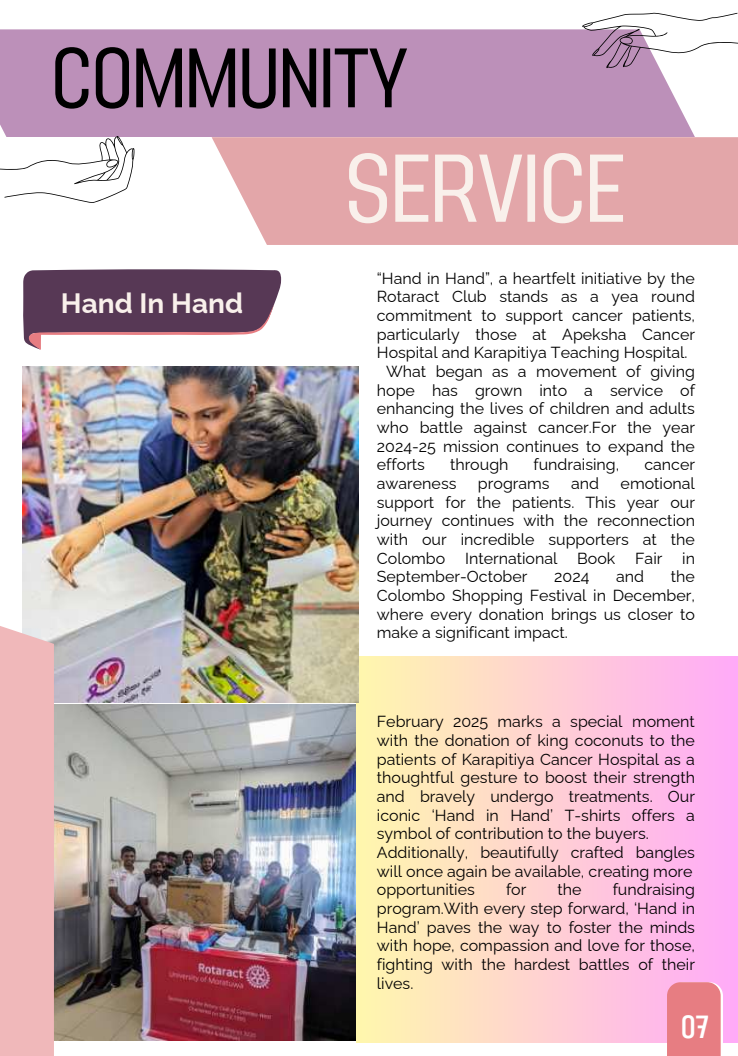
<style>
.page{position:relative;width:738px;height:1056px;background:#fff}
.page>*{position:absolute;margin:0;border:0;box-sizing:border-box;transform-origin:0 0}
.t1{font:96px "Adirek Sans 400";color:#f9f0eb}
.t2{font:84px "Adirek Sans 400";color:#000}
.t3{font:32px "Adirek Sans 500";color:#fff}
.t4{font:700 28px "Raleway";color:#f9f0eb}
.t5{font:16px/18.8px "Raleway";color:#000;text-align:justify}
</style>
<div class="page">
<div style="left:0;top:29px;width:695px;height:108px;background:#bc90b9"></div>
<div style="left:212px;top:137px;width:526px;height:108px;background:#e3a6a9"></div>
<img style="left:54px;top:704px;width:303px;height:336px">
<div style="left:357px;top:657px;width:381px;height:385px;background:linear-gradient(to right,#fff7ad,#ffaaf8)"></div>
<img style="left:22px;top:366px;width:336px;height:336px">
<div style="left:0;top:589px;width:54px;height:467px;background:#f0b8ba"></div>
<svg style="left:23px;top:269px;width:258px;height:81px"></svg>
<svg style="left:667px;top:982px;width:56px;height:74px;background:#e88389"></svg>
<svg style="left:582px;top:12px;width:156px;height:56px"></svg>
<svg style="left:0;top:136px;width:134px;height:67px"></svg>
<h2 class="t2" style="left:52px;top:29px;width:358px">COMMUNITY</h2>
<h3 class="t4" style="left:61px;top:281px;width:184px">Hand In Hand</h3>
<h1 class="t1" style="left:345px;top:132px;width:282px">SERVICE</h1>
<p class="t5" style="left:377px;top:267px;width:320px">&lt;Hand in Hand=, a heartfelt initiative by the</p>
<p class="t5" style="left:377px;top:285px;width:320px">Rotaract Club stands as a yea round</p>
<p class="t5" style="left:377px;top:304px;width:320px">commitment to support cancer patients,</p>
<p class="t5" style="left:377px;top:323px;width:320px">particularly those at Apeksha Cancer</p>
<p class="t5" style="left:377px;top:341px;width:312px">Hospital and Karapitiya Teaching Hospital.</p>
<p class="t5" style="left:386px;top:360px;width:310px">What began as a movement of giving</p>
<p class="t5" style="left:377px;top:379px;width:320px">hope has grown into a service of</p>
<p class="t5" style="left:377px;top:397px;width:320px">enhancing the lives of children and adults</p>
<p class="t5" style="left:377px;top:416px;width:320px">who battle against cancer.For the year</p>
<p class="t5" style="left:377px;top:435px;width:320px">2024-25 mission continues to expand the</p>
<p class="t5" style="left:377px;top:453px;width:50px">efforts</p>
<p class="t5" style="left:450px;top:453px;width:60px">through</p>
<p class="t5" style="left:534px;top:453px;width:87px">fundraising,</p>
<p class="t5" style="left:644px;top:453px;width:52px">cancer</p>
<p class="t5" style="left:377px;top:472px;width:81px">awareness</p>
<p class="t5" style="left:478px;top:472px;width:73px">programs</p>
<p class="t5" style="left:571px;top:472px;width:30px">and</p>
<p class="t5" style="left:377px;top:472px;width:320px;text-indent:244px">emotional support for the patients. This year our journey continues with the reconnection with our incredible supporters at the Colombo International Book Fair in September-October</p>
<p class="t5" style="left:377px;top:565px;width:320px;text-indent:294px">the Colombo Shopping Festival in December, where every donation brings us closer to make a significant impact.</p>
<p class="t5" style="left:554px;top:565px;width:37px">2024</p>
<p class="t5" style="left:616px;top:565px;width:30px">and</p>
<p class="t5" style="left:377px;top:710px;width:320px;text-align:left">February 2025 marks a special moment with the donation of king coconuts to the patients of Karapitiya Cancer Hospital as a thoughtful gesture to boost their strength and bravely undergo treatments. Our iconic 8Hand in Hand9 T-shirts offers a symbol of contribution to the buyers.<br>Additionally, beautifully crafted bangles will once again be available, creating more opportunities</p>
<p class="t5" style="left:377px;top:878px;width:320px;text-indent:236px">fundraising program.With every step forward, 8Hand in Hand9 paves the way to foster the minds with hope, compassion and love for those, fighting with the hardest battles of their lives.</p>
<p class="t5" style="left:506px;top:878px;width:22px">for</p>
<p class="t5" style="left:558px;top:878px;width:26px">the</p>
<h3 class="t3" style="left:681px;top:1009px;width:29px">07</h3>
</div>
